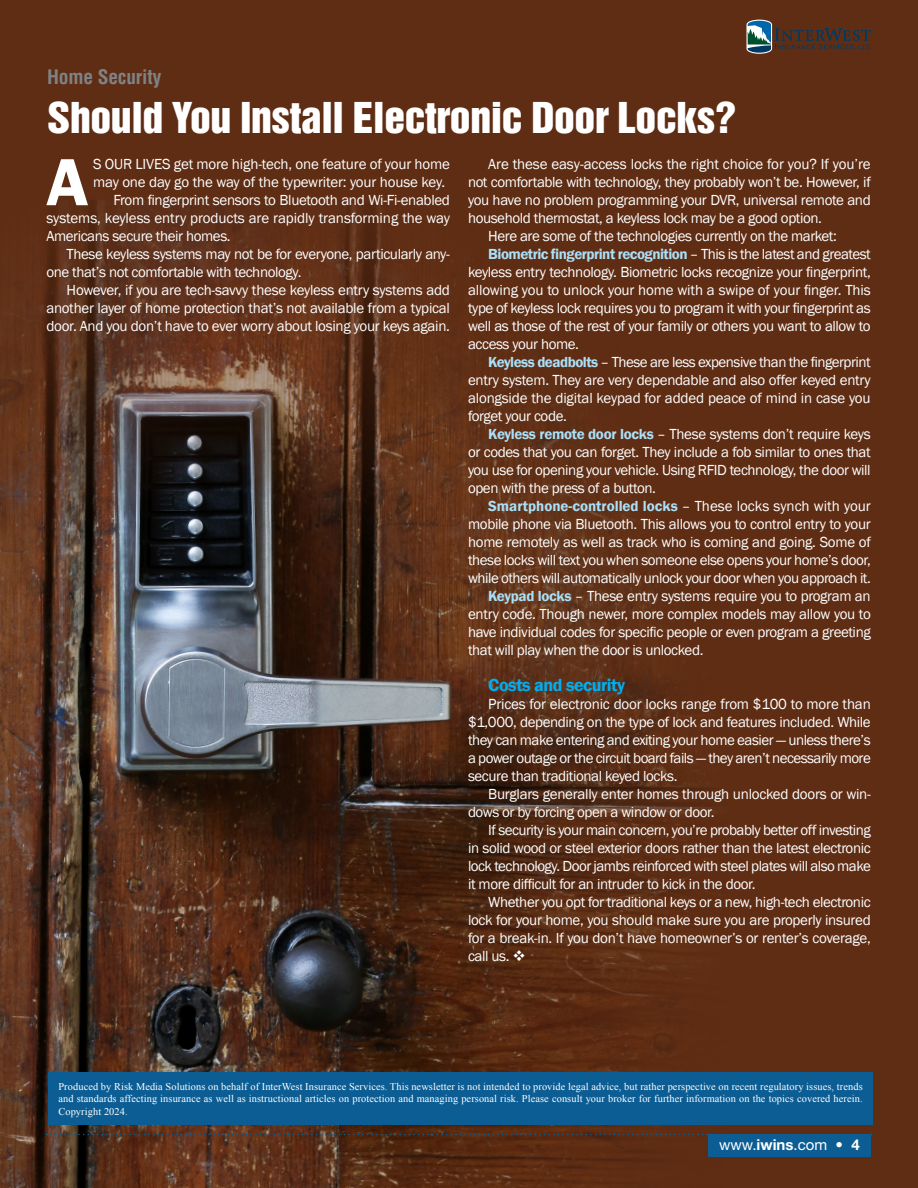
<style>
.page{position:relative;width:918px;height:1188px;background:#fff}
.page>*{position:absolute;margin:0;border:0;box-sizing:border-box;transform-origin:0 0}
.t1{font:600 69px "Franklin Gothic";color:#fff}
.Masthead{font:39px "Helvetica Inserat";letter-spacing:-.01em;color:#fff;scale:1.07 1}
.t2{font:700 condensed 19.5px "Helvetica LT Std";letter-spacing:-.01em;color:#808285}
.t3{font:600 18px "Franklin Gothic";letter-spacing:-.03em;color:#00aeef}
.t4{font:15px/18px "Franklin Gothic";letter-spacing:-.03em;color:#fff;text-align:justify}
.t5{font:15px/18px "Franklin Gothic";letter-spacing:-.01em;color:#fff}
.t6{font:15px "Helvetica Neue LT Std";color:#fff}
.t7{font:10.35px/12.5px "Times New Roman";letter-spacing:.01em;color:#fff;text-align:justify}
.s1{font-weight:600;color:#aae0f9}
.s2{font-weight:700}
</style>
<div class="page">
<div style="left:1px;top:0;width:917px;height:1188px;background:#5f2d14"></div>
<img style="left:1px;top:200px;width:737px;height:988px">
<div style="left:708px;top:1134px;width:163px;height:22px;background:#0b5d94"></div>
<svg style="left:46px;top:1134px;width:826px;height:1px"></svg>
<svg style="left:746px;top:20px;width:125px;height:34px"></svg>
<div style="left:48px;top:1072px;width:825px;height:53px;background:#0b5d94"></div>
<p class="t2" style="left:47px;top:65px;width:116px">Home Security</p>
<p class="Masthead" style="left:47px;top:94px;width:645px">Should You Install Electronic Door Locks?</p>
<p class="t1" style="left:46px;top:140px;width:43px">A</p>
<p class="t5" style="left:93px;top:156px;width:358px">S OUR LIVES get more high-tech, one feature of your home may one day go the way of the typewriter: your house key.</p>
<p class="t4" style="left:46px;top:192px;width:405px;text-indent:67px">From fingerprint sensors to Bluetooth and Wi-Fi-enabled systems, keyless entry products are rapidly transforming the way Americans secure their homes.</p>
<p class="t4" style="left:46px;top:246px;width:405px;text-indent:20px">These keyless systems may not be for everyone, particularly any&shy;one that’s not comfortable with technology.</p>
<p class="t4" style="left:46px;top:282px;width:405px;text-indent:20px">However, if you are tech-savvy these keyless entry systems add another layer of home protection that’s not available from a typical door. And you don’t have to ever worry about losing your keys again.</p>
<p class="t4" style="left:468px;top:156px;width:404px;text-indent:20px">Are these easy-access locks the right choice for you? If you’re not comfortable with technology, they probably won’t be. However, if you have no problem programming your DVR, universal remote and household thermostat, a keyless lock may be a good option.</p>
<p class="t4" style="left:488px;top:228px;width:350px">Here are some of the technologies currently on the market:</p>
<p class="t4" style="left:468px;top:246px;width:404px;text-indent:20px"><span class="s1">Biometric fingerprint recognition</span> – This is the latest and greatest keyless entry technology. Biometric locks recognize your fingerprint, allowing you to unlock your home with a swipe of your finger. This type of keyless lock requires you to program it with your fingerprint as well as those of the rest of your family or others you want to allow to access your home.</p>
<p class="t4" style="left:468px;top:354px;width:404px;text-indent:20px"><span class="s1">Keyless deadbolts</span> – These are less expensive than the fingerprint entry system. They are very dependable and also offer keyed entry alongside the digital keypad for added peace of mind in case you forget your code.</p>
<p class="t4" style="left:468px;top:426px;width:404px;text-indent:20px"><span class="s1">Keyless remote door locks</span> – These systems don’t require keys or codes that you can forget. They include a fob similar to ones that you use for opening your vehicle. Using RFID technology, the door will open with the press of a button.</p>
<p class="t4" style="left:468px;top:498px;width:404px;text-indent:20px"><span class="s1">Smartphone-controlled locks</span> – These locks synch with your mobile phone via Bluetooth. This allows you to control entry to your home remotely as well as track who is coming and going. Some of these locks will text you when someone else opens your home’s door, while others will automatically unlock your door when you approach it.</p>
<p class="t4" style="left:468px;top:588px;width:404px;text-indent:20px"><span class="s1">Keypad locks</span> – These entry systems require you to program an entry code. Though newer, more complex models may allow you to have individual codes for specific people or even program a greeting that will play when the door is unlocked.</p>
<p class="t3" style="left:488px;top:674px;width:138px">Costs and security</p>
<p class="t4" style="left:468px;top:696px;width:404px;text-indent:20px">Prices for electronic door locks range from $100 to more than $1,000, depending on the type of lock and features included. While they can make entering and exiting your home easier — unless there’s a power outage or the circuit board fails — they aren’t necessarily more secure than traditional keyed locks.</p>
<p class="t4" style="left:468px;top:786px;width:404px;text-indent:20px">Burglars generally enter homes through unlocked doors or win&shy;dows or by forcing open a window or door.</p>
<p class="t4" style="left:468px;top:822px;width:404px;text-indent:20px">If security is your main concern, you’re probably better off investing in solid wood or steel exterior doors rather than the latest electronic lock technology. Door jambs reinforced with steel plates will also make it more difficult for an intruder to kick in the door.</p>
<p class="t4" style="left:468px;top:894px;width:404px;text-indent:20px">Whether you opt for traditional keys or a new, high-tech electronic lock for your home, you should make sure you are properly insured for a break-in. If you don’t have homeowner’s or renter’s coverage, call us. ❖</p>
<p class="t7" style="left:58px;top:1080px;width:806px">Produced by Risk Media Solutions on behalf of InterWest Insurance Services. This newsletter is not intended to provide legal advice, but rather perspective on recent regulatory issues, trends and standards affecting insurance as well as instructional articles on protection and managing personal risk. Please consult your broker for further information on the topics covered herein.<br>Copyright 2024.</p>
<p class="t6" style="left:719px;top:1136px;width:142px">www.<span class="s2">iwins</span>.com • <span class="s2">4</span></p>
</div>
